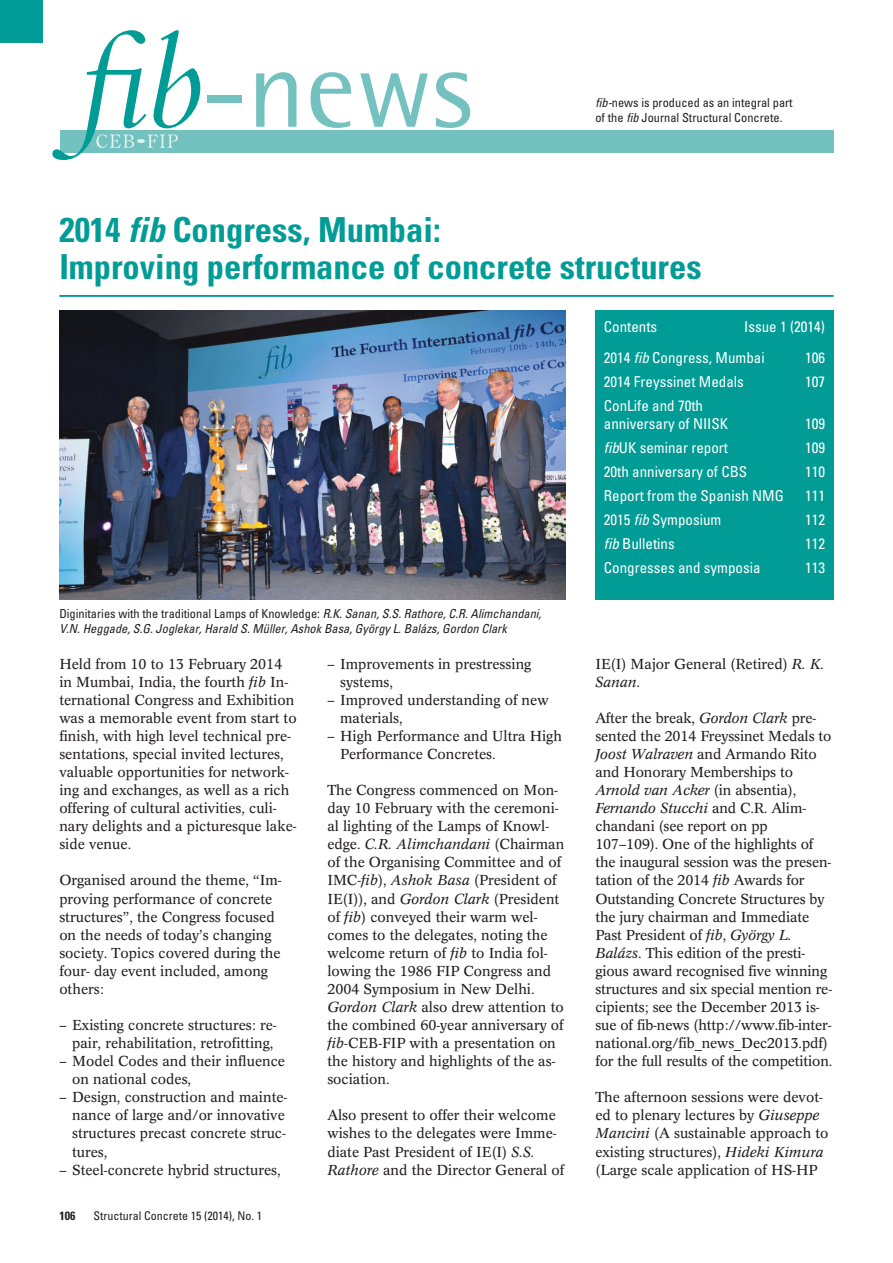
<style>
.page{position:relative;width:893px;height:1263px;background:#fff}
.page>*{position:absolute;margin:0;border:0;box-sizing:border-box;transform-origin:0 0}
.t1{font:700 condensed 34.5px/37.5px "Univers LT Std";color:#009c95}
.t2{font:condensed 15px/30.9px "Univers LT Std";color:#fff}
.t3{font:14.25px/18px "Concorde BQ";color:#231f20}
.t4{font:italic condensed 12.3px/15px "Univers LT Std";color:#231f20}
.t5{font:condensed 12.3px/15px "Univers LT Std";color:#231f20}
.t6{font:condensed 12px "Univers LT Std";color:#231f20}
.t7{font:700 condensed 12px "Univers LT Std";color:#231f20}
.s1{font-style:italic}
.s2{font-style:normal}
</style>
<div class="page">
<div style="left:0;top:0;width:42px;height:43px;background:#009c95"></div>
<hr style="left:59px;top:295px;width:774px;height:1px;background:#009c95">
<div style="left:60px;top:130px;width:773px;height:22px;background:#73c2c0"></div>
<div style="left:207px;top:95px;width:34px;height:8px;background:#73c2c0"></div>
<svg style="left:256px;top:72px;width:40px;height:55px"></svg>
<svg style="left:310px;top:72px;width:41px;height:56px"></svg>
<svg style="left:360px;top:73px;width:68px;height:54px"></svg>
<svg style="left:436px;top:72px;width:34px;height:56px"></svg>
<svg style="left:52px;top:30px;width:148px;height:130px"></svg>
<hr style="left:59px;top:296px;width:774px;height:1px;background:#009c95">
<div style="left:595px;top:310px;width:238px;height:290px;background:#009c95"></div>
<img style="left:59px;top:310px;width:506px;height:290px">
<p class="t5" style="left:595px;top:95px;width:199px"><span class="s1">fib-</span>news is produced as an integral part of the <span class="s1">fib</span> Journal Structural Concrete.</p>
<h1 class="t1" style="left:59px;top:211px;width:643px">2014 <span class="s1">fib</span> Congress, Mumbai:<br>Improving performance of concrete structures</h1>
<p class="t2" style="left:604px;top:311px;width:223px;text-indent:140px">Issue 1 (2014)<br>2014 <span class="s1">fib</span> Congress, Mumbai</p>
<p class="t2" style="left:604px;top:311px;width:55px">Contents</p>
<p class="t2" style="left:805px;top:342px;width:21px">106</p>
<p class="t2" style="left:604px;top:366px;width:141px">2014 Freyssinet Medals</p>
<p class="t2" style="left:805px;top:366px;width:21px">107</p>
<p class="t2" style="left:604px;top:396px;width:126px;line-height:18px">ConLife and 70th anniversary of NIISK</p>
<p class="t2" style="left:805px;top:408px;width:21px">109</p>
<p class="t4" style="left:59px;top:606px;width:483px"><span class="s2">Diginitaries with the traditional Lamps of Knowledge:</span> R.K. Sanan, S.S. Rathore, C.R. Alimchandani,<br>V.N. Heggade, S.G. Joglekar, Harald S. Müller, Ashok Basa, György L. Balázs, Gordon Clark</p>
<p class="t3" style="left:59px;top:655px;width:239px">Held from 10 to 13 February 2014 in Mumbai, India, the fourth <span class="s1">fib</span> In&shy;ternational Congress and Exhibition was a memorable event from start to finish, with high level technical pre&shy;sentations, special invited lectures, valuable opportunities for network&shy;ing and exchanges, as well as a rich offering of cultural activities, culi&shy;nary delights and a picturesque lake&shy;side venue.</p>
<p class="t3" style="left:59px;top:872px;width:224px">Organised around the theme, “Im&shy;proving performance of concrete structures”, the Congress focused on the needs of today’s changing society. Topics covered during the four- day event included, among others:</p>
<p class="t3" style="left:59px;top:1016px;width:219px;text-align:right">– Existing concrete structures: re&shy;pair, rehabilitation, retrofitting,</p>
<p class="t3" style="left:72px;top:1052px;width:214px;text-indent:-13px">– Model Codes and their influence on national codes,</p>
<p class="t3" style="left:72px;top:1089px;width:217px;text-indent:-13px">– Design, construction and mainte&shy;nance of large and/or innovative structures precast concrete struc&shy;tures,</p>
<p class="t3" style="left:59px;top:1161px;width:223px">– Steel-concrete hybrid structures,</p>
<p class="t7" style="left:59px;top:1209px;width:17px">106</p>
<p class="t6" style="left:93px;top:1208px;width:170px">Structural Concrete 15 (2014), No. 1</p>
<p class="t3" style="left:340px;top:655px;width:193px;text-indent:-13px">– Improvements in prestressing systems,</p>
<p class="t3" style="left:340px;top:691px;width:210px;text-indent:-13px">– Improved understanding of new materials,</p>
<p class="t3" style="left:340px;top:727px;width:223px;text-indent:-13px">– High Performance and Ultra High<br>Performance Concretes.</p>
<p class="t3" style="left:327px;top:781px;width:238px">The Congress commenced on Mon&shy;day 10 February with the ceremoni&shy;al lighting of the Lamps of Knowl&shy;edge. <span class="s1">C.R. Alimchandani</span> (Chairman of the Organising Committee and of<br>IMC-<span class="s1">fib</span>), <span class="s1">Ashok Basa</span> (President of<br>IE(I)), and <span class="s1">Gordon Clark</span> (President of <span class="s1">fib</span>) conveyed their warm wel&shy;comes to the delegates, noting the welcome return of <span class="s1">fib</span> to India fol&shy;lowing the 1986 FIP Congress and<br>2004 Symposium in New Delhi.<br><span class="s1">Gordon Clark</span> also drew attention to the combined 60-year anniversary of <span class="s1">fib</span>-CEB-FIP with a presentation on the history and highlights of the as&shy;sociation.</p>
<p class="t3" style="left:327px;top:1107px;width:238px">Also present to offer their welcome wishes to the delegates were Imme&shy;diate Past President of IE(I) <span class="s1">S.S.<br>Rathore</span> and the Director General of</p>
<p class="t2" style="left:604px;top:432px;width:126px"><span class="s1">fib</span>UK seminar report</p>
<p class="t2" style="left:805px;top:432px;width:21px">109</p>
<p class="t2" style="left:604px;top:456px;width:145px">20th anniversary of CBS</p>
<p class="t2" style="left:805px;top:456px;width:21px">110</p>
<p class="t2" style="left:604px;top:480px;width:181px">Report from the Spanish NMG</p>
<p class="t2" style="left:805px;top:480px;width:21px">111</p>
<p class="t2" style="left:604px;top:504px;width:119px">2015 <span class="s1">fib</span> Symposium</p>
<p class="t2" style="left:805px;top:504px;width:21px">112</p>
<p class="t2" style="left:604px;top:528px;width:72px"><span class="s1">fib</span> Bulletins</p>
<p class="t2" style="left:805px;top:528px;width:21px">112</p>
<p class="t2" style="left:604px;top:552px;width:158px">Congresses and symposia</p>
<p class="t2" style="left:805px;top:552px;width:21px">113</p>
<p class="t3" style="left:595px;top:655px;width:230px">IE(I) Major General (Retired) <span class="s1">R. K.<br>Sanan</span>.</p>
<p class="t3" style="left:595px;top:709px;width:239px">After the break, <span class="s1">Gordon Clark</span> pre&shy;sented the 2014 Freyssinet Medals to <span class="s1">Joost Walraven</span> and Armando Rito and Honorary Memberships to <span class="s1">Arnold van Acker</span> (in absentia), <span class="s1">Fernando Stucchi</span> and C.R. Alim&shy;chandani (see report on pp 107–109). One of the highlights of the inaugural session was the presen&shy;tation of the 2014 <span class="s1">fib</span> Awards for Outstanding Concrete Structures by the jury chairman and Immediate Past President of <span class="s1">fib</span>, <span class="s1">György L.<br>Balázs</span>. This edition of the presti&shy;gious award recognised five winning structures and six special mention re&shy;cipients; see the December 2013 is&shy;sue of fib-news (http://www.fib-inter&shy;national.org/fib_news_Dec2013.pdf) for the full results of the competition.</p>
<p class="t3" style="left:595px;top:1089px;width:234px">The afternoon sessions were devot&shy;ed to plenary lectures by <span class="s1">Giuseppe Mancini</span> (A sustainable approach to existing structures), <span class="s1">Hideki Kimura </span>(Large scale application of HS-HP</p>
</div>
